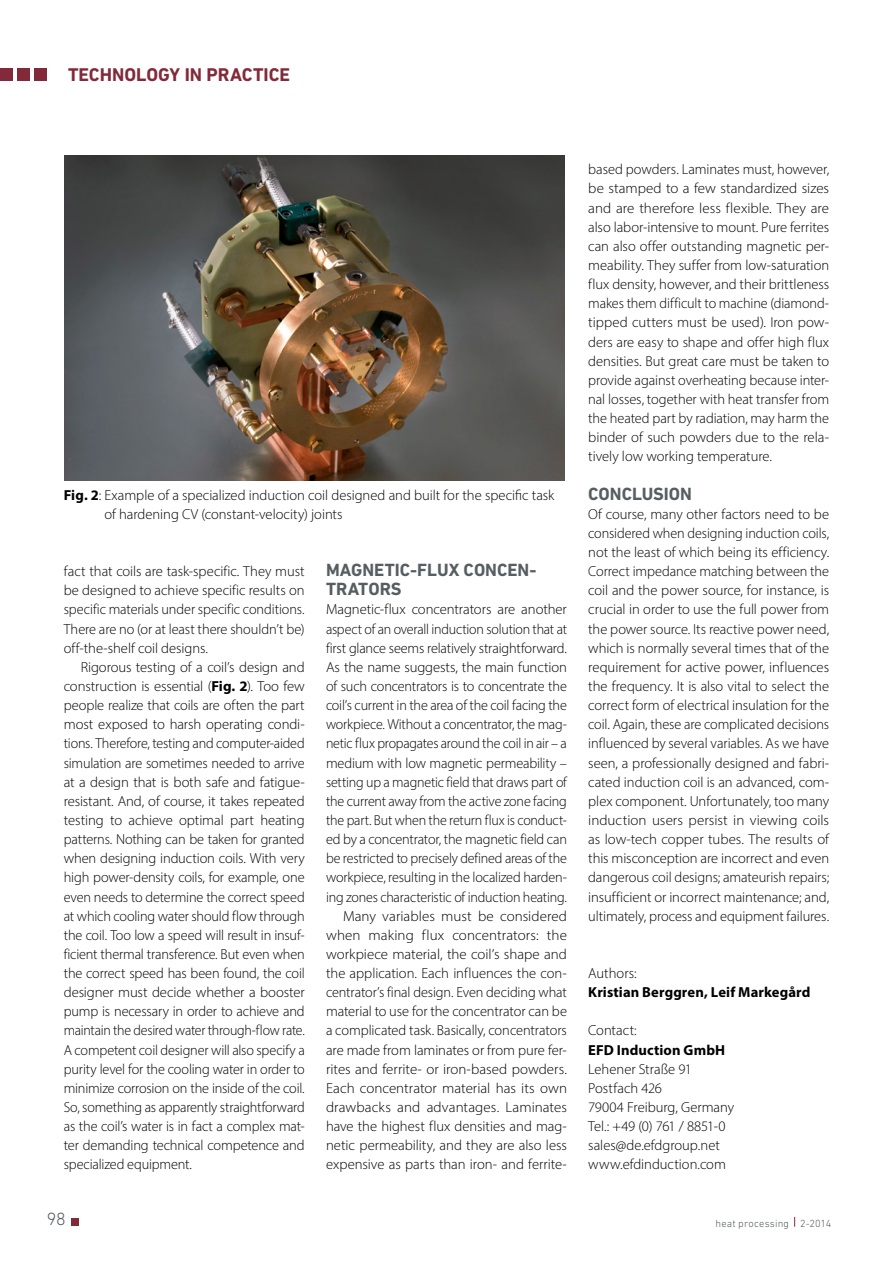
<style>
.page{position:relative;width:893px;height:1263px;background:#fff}
.page>*{position:absolute;margin:0;border:0;box-sizing:border-box;transform-origin:0 0}
.t1{font:700 18.75px "DIN Next LT Pro";color:#822a3a}
.T_Subline_1_Versal{font:700 18px/19.2px "DIN Next LT Pro";color:#575e62}
.t2{font:300 18px "DIN Next LT Pro";color:#575e62}
.T_Fliesstext_Einzug{font:300 14.55px/19.2px "Myriad Pro";letter-spacing:-.005em;color:#000;text-align:justify}
.T_Fliesstext{font:300 14.55px/19.2px "Myriad Pro";letter-spacing:-.005em;color:#000;text-align:justify}
.T_Bildunterschrift{font:300 14.55px/19.2px "Myriad Pro";color:#000}
.T_Fliesstext-2{font:700 14.55px "Myriad Pro";letter-spacing:.01em;color:#000}
.T_Fliesstext-3{font:300 14.55px "Myriad Pro";letter-spacing:-.035em;color:#000}
.t3{font:300 10.5px "DIN Next LT Pro";letter-spacing:.02em;color:#575e62}
.s1{font-weight:700}
</style>
<div class="page">
<div style="left:0;top:68px;width:13px;height:13px;background:#822a3a"></div>
<div style="left:17px;top:68px;width:13px;height:13px;background:#822a3a"></div>
<div style="left:34px;top:68px;width:13px;height:13px;background:#822a3a"></div>
<div style="left:72px;top:1218px;width:7px;height:7px;background:#822a3a"></div>
<img style="left:65px;top:155px;width:499px;height:325px">
<p class="t1" style="left:68px;top:64px;width:224px">TECHNOLOGY IN PRACTICE</p>
<p class="T_Bildunterschrift" style="left:104px;top:485px;width:451px;text-indent:-41px"><span class="s1">Fig. 2</span>: Example of a specialized induction coil designed and built for the specific task of hardening CV (constant-velocity) joints</p>
<p class="T_Fliesstext" style="left:64px;top:562px;width:242px">fact that coils are task-specific. They must be designed to achieve specific results on specific materials under specific conditions.<br>There are no (or at least there shouldn’t be) off-the-shelf coil designs.</p>
<p class="T_Fliesstext_Einzug" style="left:64px;top:657px;width:242px;text-indent:17px">Rigorous testing of a coil’s design and construction is essential (<span class="s1">Fig. 2</span>). Too few people realize that coils are often the part most exposed to harsh operating condi&shy;tions. Therefore, testing and computer-aided simulation are sometimes needed to arrive at a design that is both safe and fatigue&shy;resistant. And, of course, it takes repeated testing to achieve optimal part heating patterns. Nothing can be taken for granted when designing induction coils. With very high power-density coils, for example, one even needs to determine the correct speed at which cooling water should flow through the coil. Too low a speed will result in insuf&shy;ficient thermal transference. But even when the correct speed has been found, the coil designer must decide whether a booster pump is necessary in order to achieve and maintain the desired water through-flow rate.<br>A competent coil designer will also specify a purity level for the cooling water in order to minimize corrosion on the inside of the coil.<br>So, something as apparently straightforward as the coil’s water is in fact a complex mat&shy;ter demanding technical competence and specialized equipment.</p>
<p class="T_Subline_1_Versal" style="left:326px;top:560px;width:212px">MAGNETIC-FLUX CONCEN-<br>TRATORS</p>
<p class="T_Fliesstext" style="left:326px;top:600px;width:242px">Magnetic-flux concentrators are another aspect of an overall induction solution that at first glance seems relatively straightforward.<br>As the name suggests, the main function of such concentrators is to concentrate the coil’s current in the area of the coil facing the workpiece. Without a concentrator, the mag&shy;netic flux propagates around the coil in air – a medium with low magnetic permeability – setting up a magnetic field that draws part of the current away from the active zone facing the part. But when the return flux is conduct&shy;ed by a concentrator, the magnetic field can be restricted to precisely defined areas of the workpiece, resulting in the localized harden&shy;ing zones characteristic of induction heating.</p>
<p class="T_Fliesstext_Einzug" style="left:326px;top:906px;width:242px;text-indent:17px">Many variables must be considered when making flux concentrators: the workpiece material, the coil’s shape and the application. Each influences the con&shy;centrator’s final design. Even deciding what material to use for the concentrator can be a complicated task. Basically, concentrators are made from laminates or from pure fer&shy;rites and ferrite- or iron-based powders.<br>Each concentrator material has its own drawbacks and advantages. Laminates have the highest flux densities and mag&shy;netic permeability, and they are also less expensive as parts than iron- and ferrite-</p>
<p class="T_Fliesstext_Einzug" style="left:588px;top:160px;width:242px">based powders. Laminates must, however, be stamped to a few standardized sizes and are therefore less flexible. They are also labor-intensive to mount. Pure ferrites can also offer outstanding magnetic per&shy;meability. They suffer from low-saturation flux density, however, and their brittleness makes them difficult to machine (diamond&shy;tipped cutters must be used). Iron pow&shy;ders are easy to shape and offer high flux densities. But great care must be taken to provide against overheating because inter&shy;nal losses, together with heat transfer from the heated part by radiation, may harm the binder of such powders due to the rela&shy;tively low working temperature.</p>
<p class="T_Subline_1_Versal" style="left:588px;top:484px;width:105px">CONCLUSION</p>
<p class="T_Fliesstext" style="left:588px;top:504px;width:242px">Of course, many other factors need to be considered when designing induction coils, not the least of which being its efficiency.<br>Correct impedance matching between the coil and the power source, for instance, is crucial in order to use the full power from the power source. Its reactive power need, which is normally several times that of the requirement for active power, influences the frequency. It is also vital to select the correct form of electrical insulation for the coil. Again, these are complicated decisions influenced by several variables. As we have seen, a professionally designed and fabri&shy;cated induction coil is an advanced, com&shy;plex component. Unfortunately, too many induction users persist in viewing coils as low-tech copper tubes. The results of this misconception are incorrect and even dangerous coil designs; amateurish repairs; insufficient or incorrect maintenance; and, ultimately, process and equipment failures.</p>
<p class="T_Fliesstext" style="left:588px;top:963px;width:50px">Authors:</p>
<p class="T_Fliesstext-2" style="left:588px;top:983px;width:224px">Kristian Berggren, Leif Markegård</p>
<p class="T_Fliesstext" style="left:588px;top:1021px;width:50px">Contact:</p>
<p class="T_Fliesstext-2" style="left:588px;top:1040px;width:138px">EFD Induction GmbH</p>
<p class="T_Fliesstext" style="left:588px;top:1059px;width:105px">Lehener Straße 91</p>
<p class="T_Fliesstext" style="left:588px;top:1078px;width:75px">Postfach 426</p>
<p class="T_Fliesstext" style="left:588px;top:1097px;width:147px">79004 Freiburg, Germany</p>
<p class="T_Fliesstext-3" style="left:588px;top:1117px;width:139px">Tel.: +49 (0) 761 / 8851-0</p>
<p class="T_Fliesstext" style="left:588px;top:1136px;width:133px">sales@de.efdgroup.net</p>
<p class="T_Fliesstext" style="left:588px;top:1155px;width:139px">www.efdinduction.com</p>
<p class="t2" style="left:47px;top:1209px;width:20px">98</p>
<p class="t3" style="left:716px;top:1217px;width:117px">heat processing 2-2014</p>
</div>
